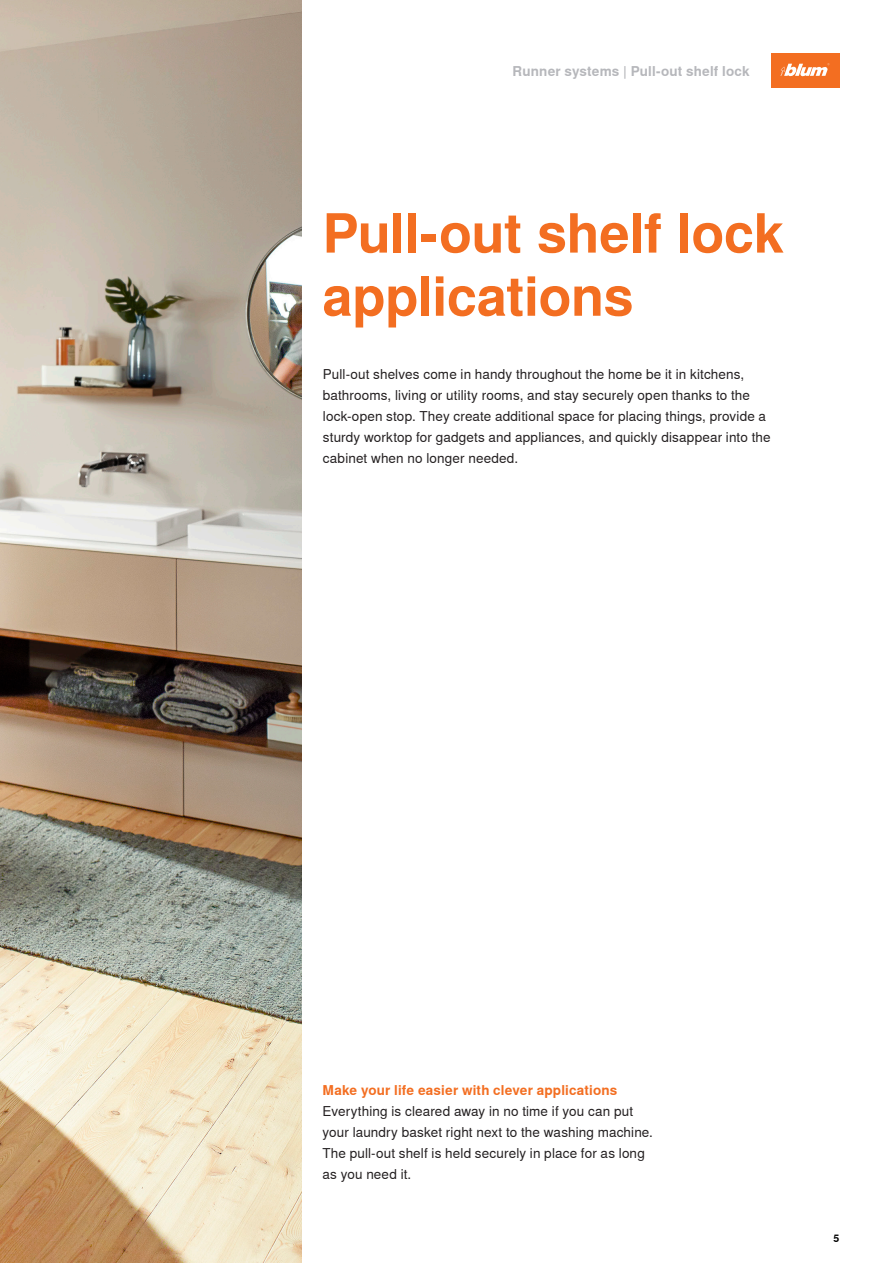
<style>
.page{position:relative;width:893px;height:1263px;background:#fff}
.page>*{position:absolute;margin:0;border:0;box-sizing:border-box;transform-origin:0 0}
._36_Head_A4_White_Bo{font:700 54px/63.2px "Nimbus Sans Global";letter-spacing:-.01em;color:#f36e21}
._09_Copy_White_Regul{font:13.5px/21px "Nimbus Sans Global";letter-spacing:.01em;color:#231f20}
._09_Copy_Black_Regul{font:13.5px/21px "Nimbus Sans Global";letter-spacing:.01em;color:#231f20}
._09_Copy_Orange_Bold{font:700 13.5px "Nimbus Sans Global";letter-spacing:.01em;color:#f36e21}
._09_Category_33K_Bol{font:700 13.5px "Nimbus Sans Global";letter-spacing:.01em;color:#b6b7bb}
._07_Pagenumber_Black{font:700 10.5px "Nimbus Sans Global";color:#000}
</style>
<div class="page">
<img style="left:0;top:0;width:301px;height:1263px">
<div style="left:771px;top:54px;width:68px;height:34px;background:#f36e21"></div>
<svg style="left:780px;top:63px;width:49px;height:13px"></svg>
<p class="_09_Category_33K_Bol" style="left:513px;top:63px;width:239px">Runner systems | Pull-out shelf lock</p>
<p class="_36_Head_A4_White_Bo" style="left:323px;top:202px;width:463px">Pull-out shelf lock applications</p>
<p class="_09_Copy_White_Regul" style="left:323px;top:364px;width:449px">Pull-out shelves come in handy throughout the home be it in kitchens, bathrooms, living or utility rooms, and stay securely open thanks to the lock-open stop. They create additional space for placing things, provide a sturdy worktop for gadgets and appliances, and quickly disappear into the cabinet when no longer needed.</p>
<p class="_09_Copy_Orange_Bold" style="left:323px;top:1082px;width:296px">Make your life easier with clever applications</p>
<p class="_09_Copy_Black_Regul" style="left:323px;top:1100px;width:332px">Everything is cleared away in no time if you can put your laundry basket right next to the washing machine.<br>The pull-out shelf is held securely in place for as long as you need it.</p>
<p class="_07_Pagenumber_Black" style="left:833px;top:1232px;width:7px">5</p>
</div>
